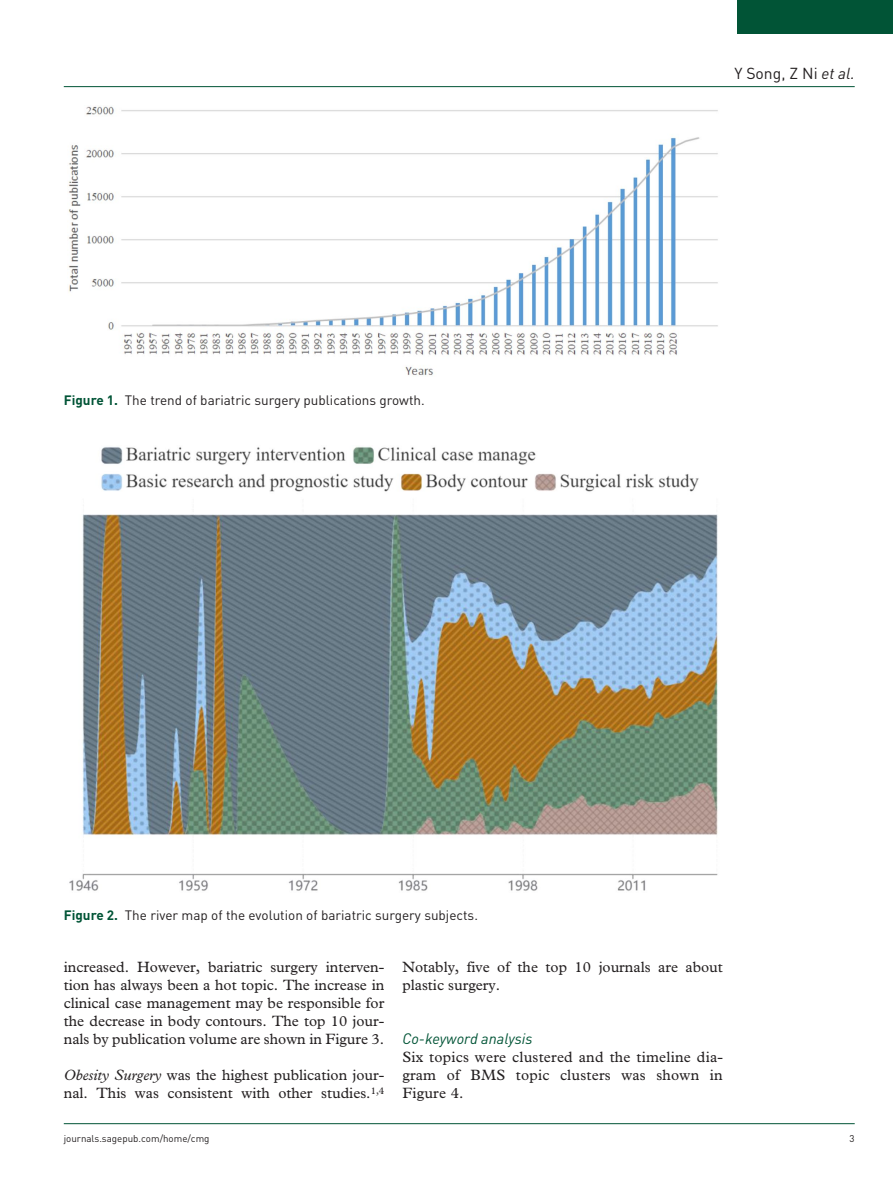
<style>
.page{position:relative;width:893px;height:1191px;background:#fff}
.page>*{position:absolute;margin:0;border:0;box-sizing:border-box;transform-origin:0 0}
.t1{font:15.75px "DIN";color:#231f20}
.t2{font:15px/18px "Plantin Std";color:#231f20;text-align:justify}
.t3{font:italic 15px "DIN";color:#015436}
.t4{font:13.5px "DIN";color:#231f20}
.t5{font:9.75px "DIN";color:#231f20}
.s1{font-weight:700;color:#015436}
.s2{font-style:italic}
</style>
<div class="page">
<hr style="left:64px;top:86px;width:791px;height:1px;background:#015436">
<hr style="left:64px;top:1123px;width:791px;height:1px;background:#015436">
<div style="left:738px;top:0;width:155px;height:34px;background:#015436"></div>
<img style="left:68px;top:106px;width:650px;height:270px">
<img style="left:69px;top:446px;width:649px;height:445px">
<p class="t4" style="left:64px;top:391px;width:362px"><span class="s1">Figure 1.</span> The trend of bariatric surgery publications growth.</p>
<p class="t1" style="left:734px;top:63px;width:122px">Y Song, Z Ni <span class="s2">et al.</span></p>
<p class="t4" style="left:64px;top:907px;width:416px"><span class="s1">Figure 2.</span> The river map of the evolution of bariatric surgery subjects.</p>
<p class="t2" style="left:64px;top:958px;width:322px">increased. However, bariatric surgery interven&shy;tion has always been a hot topic. The increase in clinical case management may be responsible for the decrease in body contours. The top 10 jour&shy;nals by publication volume are shown in Figure 3.</p>
<p class="t2" style="left:64px;top:1066px;width:322px"><span class="s2">Obesity Surgery</span> was the highest publication jour&shy;nal. This was consistent with other studies.<sup>1,4</sup></p>
<p class="t2" style="left:402px;top:958px;width:322px">Notably, five of the top 10 journals are about plastic surgery.</p>
<p class="t3" style="left:402px;top:1029px;width:132px">Co-keyword analysis</p>
<p class="t2" style="left:402px;top:1048px;width:322px">Six topics were clustered and the timeline dia&shy;gram of BMS topic clusters was shown in Figure 4.</p>
<p class="t5" style="left:64px;top:1132px;width:147px">journals.sagepub.com/home/cmg</p>
<p class="t5" style="left:850px;top:1132px;width:7px">3</p>
</div>
